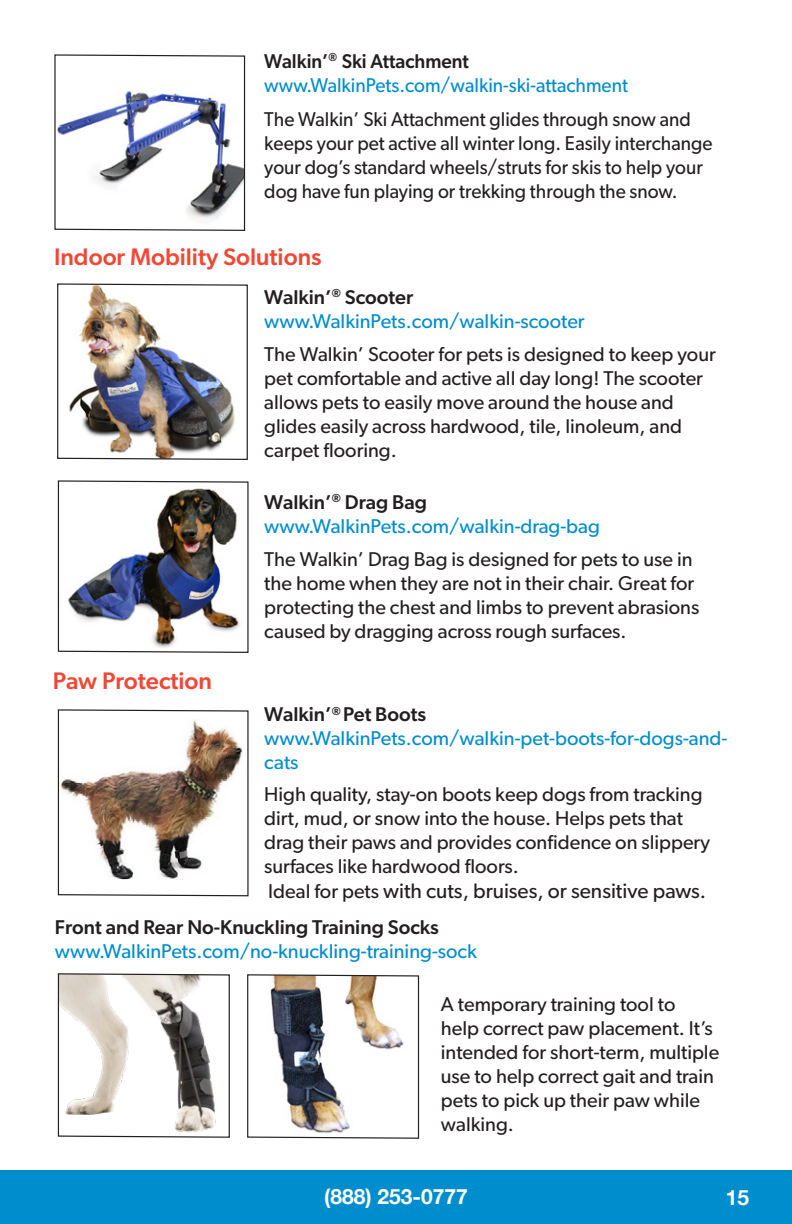
<style>
.page{position:relative;width:792px;height:1224px;background:#fff}
.page>*{position:absolute;margin:0;border:0;box-sizing:border-box;transform-origin:0 0}
.t1{font:500 24px "Gibson";color:#ef4835}
.t2{font:21px "Gibson";color:#231f20}
.t3{font:700 21px "Helvetica Neue";color:#fff}
.t4{font:20px/24px "Gibson";color:#231f20}
.t5{font:20px/24px "Gibson";color:#008dce}
.t6{font:20px/24px "Gibson";color:#231f20;scale:.95 1}
.t7{font:20px/24px "Gibson";color:#008dce;scale:.95 1}
.t8{font:500 20px "Gibson";color:#231f20}
.s1{font-weight:500;color:#231f20}
.s2{font-size:20px}
</style>
<div class="page">
<svg style="left:57px;top:709px;width:192px;height:188px"></svg>
<svg style="left:57px;top:973px;width:173px;height:165px"></svg>
<svg style="left:247px;top:974px;width:173px;height:165px"></svg>
<img style="left:57px;top:480px;width:192px;height:173px">
<svg style="left:54px;top:54px;width:192px;height:177px"></svg>
<img style="left:57px;top:283px;width:191px;height:177px">
<div style="left:0;top:1171px;width:792px;height:53px;background:#008dce"></div>
<p class="t7" style="left:264px;top:49px;width:384px"><span class="s1">Walkin’</span><sup>®</sup> <span class="s1">Ski Attachment </span>www.WalkinPets.com/walkin-ski-attachment</p>
<p class="t6" style="left:264px;top:106px;width:473px">The Walkin’ Ski Attachment glides through snow and keeps your pet active all winter long. Easily interchange your dog’s standard wheels/struts for skis to help your dog have fun playing or trekking through the snow.</p>
<p class="t1" style="left:54px;top:242px;width:269px">Indoor Mobility Solutions</p>
<p class="t1" style="left:53px;top:667px;width:161px">Paw Protection</p>
<p class="t5" style="left:264px;top:285px;width:322px"><span class="s1">Walkin’</span><sup>®</sup> <span class="s1">Scooter </span>www.WalkinPets.com/walkin-scooter</p>
<p class="t4" style="left:264px;top:342px;width:453px">The Walkin’ Scooter for pets is designed to keep your pet comfortable and active all day long! The scooter allows pets to easily move around the house and glides easily across hardwood, tile, linoleum, and carpet flooring.</p>
<p class="t5" style="left:264px;top:489px;width:337px"><span class="s1">Walkin’</span><sup>®</sup> <span class="s1">Drag Bag </span>www.WalkinPets.com/walkin-drag-bag</p>
<p class="t4" style="left:264px;top:546px;width:437px">The Walkin’ Drag Bag is designed for pets to use in the home when they are not in their chair. Great for protecting the chest and limbs to prevent abrasions caused by dragging across rough surfaces.</p>
<p class="t5" style="left:264px;top:702px;width:465px"><span class="s1">Walkin’</span><sup>®</sup> <span class="s1">Pet Boots </span>www.WalkinPets.com/walkin-pet-boots-for-dogs-and&shy;cats</p>
<p class="t4" style="left:264px;top:781px;width:447px">High quality, stay-on boots keep dogs from tracking dirt, mud, or snow into the house. Helps pets that drag their paws and provides confidence on slippery surfaces like hardwood floors.</p>
<p class="t2" style="left:268px;top:878px;width:439px"><span class="s2">Ideal for pets</span> with cuts, bruises, or sensitive paws.</p>
<p class="t8" style="left:55px;top:915px;width:385px">Front and Rear No-Knuckling Training Socks</p>
<p class="t5" style="left:55px;top:939px;width:423px">www.WalkinPets.com/no-knuckling-training-sock</p>
<p class="t4" style="left:441px;top:992px;width:280px">A temporary training tool to<br>help correct paw placement. It’s intended for short-term, multiple use to help correct gait and train pets to pick up their paw while walking.</p>
<p class="t3" style="left:324px;top:1181px;width:145px">(888) 253-0777</p>
<p class="t3" style="left:726px;top:1181px;width:25px">15</p>
</div>
